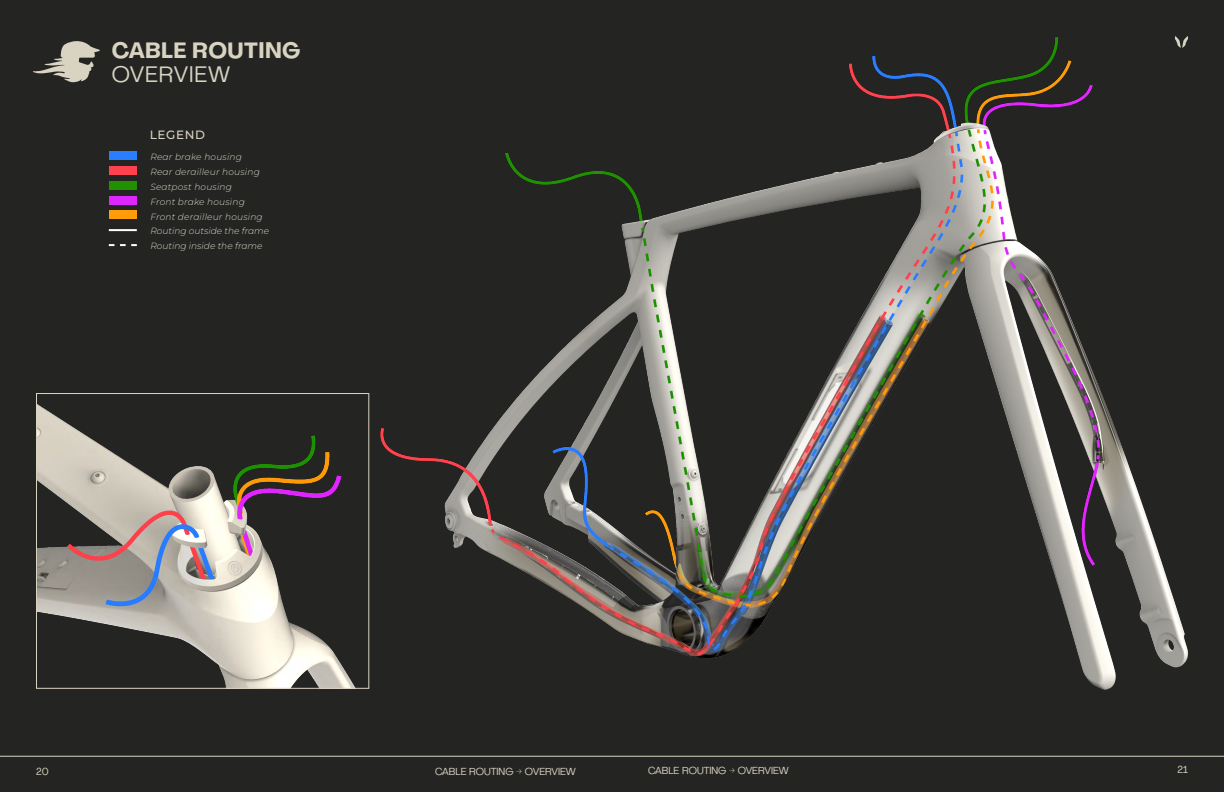
<style>
.page{position:relative;width:1224px;height:792px;background:#fff}
.page>*{position:absolute;margin:0;border:0;box-sizing:border-box;transform-origin:0 0}
.t1{font:700 22px "PP Agrandir";letter-spacing:.02em;color:#d9d3c1}
.t2{font:22px "PP Agrandir";letter-spacing:.04em;color:#d9d3c1}
.t3{font:100 12px "Montserrat";letter-spacing:.05em;color:#d9d3c1}
.t4{font:10px "PP Agrandir";color:#d9d3c1}
.t5{font:italic 100 9px/15px "Montserrat";letter-spacing:.02em;color:#d9d3c1}
.t6{font:italic 100 9px/15px "Montserrat";color:#d9d3c1}
</style>
<div class="page">
<div style="left:612px;top:0;width:612px;height:792px;background:#242523"></div>
<div style="left:0;top:0;width:612px;height:792px;background:#242523"></div>
<hr style="left:0;top:756px;width:612px;height:1px;background:#d9d3c1">
<img style="left:38px;top:404px;width:184px;height:269px">
<hr style="left:612px;top:756px;width:612px;height:1px;background:#d9d3c1">
<img style="left:222px;top:36px;width:1002px;height:720px">
<hr style="left:109px;top:229px;width:28px;height:2px;background:#fff">
<svg style="left:109px;top:244px;width:28px;height:2px"></svg>
<div style="left:109px;top:181px;width:28px;height:8px;background:#219100"></div>
<div style="left:109px;top:196px;width:28px;height:8px;background:#de26ff"></div>
<div style="left:109px;top:211px;width:28px;height:8px;background:#ff9c0a"></div>
<div style="left:109px;top:166px;width:28px;height:8px;background:#ff424d"></div>
<div style="left:109px;top:151px;width:28px;height:8px;background:#2b7dff"></div>
<svg style="left:33px;top:41px;width:67px;height:41px"></svg>
<h1 class="t1" style="left:112px;top:37px;width:190px">CABLE ROUTING</h1>
<h1 class="t2" style="left:112px;top:61px;width:120px">OVERVIEW</h1>
<h2 class="t3" style="left:150px;top:127px;width:57px">LEGEND</h2>
<p class="t5" style="left:150px;top:149px;width:93px">Rear brake housing</p>
<p class="t5" style="left:150px;top:164px;width:111px">Rear derailleur housing</p>
<p class="t5" style="left:150px;top:179px;width:114px">Seatpost housing<br>Front brake housing<br>Front derailleur housing</p>
<p class="t6" style="left:150px;top:224px;width:120px">Routing outside the frame<br>Routing inside the frame</p>
<p class="t4" style="left:36px;top:765px;width:14px">20</p>
<p class="t4" style="left:435px;top:765px;width:142px">CABLE ROUTING → OVERVIEW</p>
<p class="t4" style="left:1178px;top:764px;width:12px">21</p>
<p class="t4" style="left:648px;top:764px;width:142px">CABLE ROUTING → OVERVIEW</p>
</div>
